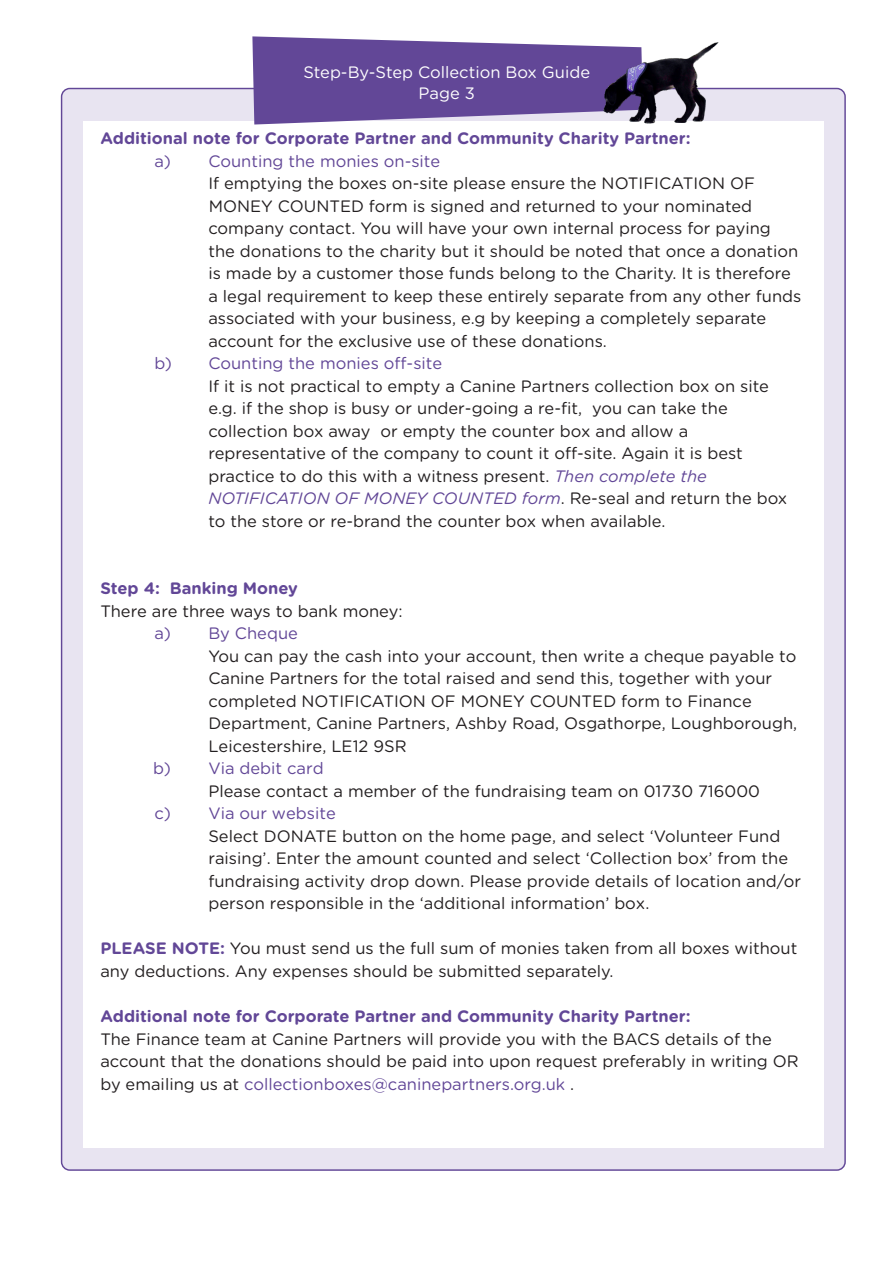
<style>
.page{position:relative;width:893px;height:1263px;background:#fff}
.page>*{position:absolute;margin:0;border:0;box-sizing:border-box;transform-origin:0 0}
.t1{font:16.5px/22.5px "Gotham Rounded";color:#231f20}
.t2{font:700 16.5px "Gotham Rounded";color:#624797}
.t3{font:16.5px "Gotham Rounded";color:#624797}
.t4{font:16.5px/21px "Gotham Rounded";color:#fff;text-align:center}
.s1{font-style:italic;color:#624797}
.s2{font-weight:700;color:#624797}
.s3{color:#624797}
</style>
<div class="page">
<div style="left:62px;top:89px;width:783px;height:1081px;background:#e8e4f1;border-radius:8px"></div>
<div style="left:83px;top:121px;width:741px;height:1027px;background:#fff"></div>
<svg style="left:252px;top:36px;width:346px;height:89px;background:#775fa5"></svg>
<img style="left:598px;top:42px;width:168px;height:82px">
<p class="t4" style="left:303px;top:60px;width:288px">Step-By-Step Collection Box Guide<br>Page 3</p>
<p class="t2" style="left:100px;top:126px;width:592px">Additional note for Corporate Partner and Community Charity Partner:</p>
<p class="t3" style="left:154px;top:150px;width:287px">a) Counting the monies on-site</p>
<p class="t1" style="left:208px;top:172px;width:548px">If emptying the boxes on-site please ensure the NOTIFICATION OF</p>
<p class="t1" style="left:209px;top:194px;width:545px">MONEY COUNTED form is signed and returned to your nominated</p>
<p class="t1" style="left:208px;top:217px;width:594px">company contact. You will have your own internal process for paying the donations to the charity but it should be noted that once a donation is made by a customer those funds belong to the Charity. It is therefore a legal requirement to keep these entirely separate from any other funds associated with your business, e.g by keeping a completely separate</p>
<p class="t1" style="left:208px;top:329px;width:400px">account for the exclusive use of these donations.</p>
<p class="t3" style="left:154px;top:352px;width:289px">b) Counting the monies off-site</p>
<p class="t1" style="left:208px;top:374px;width:580px">If it is not practical to empty a Canine Partners collection box on site e.g. if the shop is busy or under-going a re-fit, you can take the collection box away or empty the counter box and allow a representative of the company to count it off-site. Again it is best practice to do this with a witness present. <span class="s1">Then complete the NOTIFICATION OF MONEY COUNTED form</span>. Re-seal and return the box to the store or re-brand the counter box when available.</p>
<p class="t2" style="left:100px;top:576px;width:199px">Step 4: Banking Money</p>
<p class="t1" style="left:100px;top:599px;width:304px">There are three ways to bank money:</p>
<p class="t3" style="left:154px;top:622px;width:145px">a) By Cheque</p>
<p class="t1" style="left:208px;top:644px;width:589px">You can pay the cash into your account, then write a cheque payable to</p>
<p class="t1" style="left:208px;top:666px;width:565px">Canine Partners for the total raised and send this, together with your</p>
<p class="t1" style="left:208px;top:689px;width:545px">completed NOTIFICATION OF MONEY COUNTED form to Finance</p>
<p class="t1" style="left:208px;top:711px;width:590px">Department, Canine Partners, Ashby Road, Osgathorpe, Loughborough,</p>
<p class="t1" style="left:208px;top:734px;width:200px">Leicestershire, LE12 9SR</p>
<p class="t3" style="left:153px;top:757px;width:172px">b) Via debit card</p>
<p class="t1" style="left:208px;top:779px;width:553px">Please contact a member of the fundraising team on 01730 716000</p>
<p class="t3" style="left:155px;top:802px;width:183px">c) Via our website</p>
<p class="t1" style="left:208px;top:824px;width:573px">Select DONATE button on the home page, and select ‘Volunteer Fund</p>
<p class="t1" style="left:208px;top:846px;width:581px">raising’. Enter the amount counted and select ‘Collection box’ from the</p>
<p class="t1" style="left:208px;top:869px;width:594px">fundraising activity drop down. Please provide details of location and/or</p>
<p class="t1" style="left:208px;top:892px;width:442px">person responsible in the ‘additional information’ box.</p>
<p class="t1" style="left:100px;top:937px;width:698px"><span class="s2">PLEASE NOTE:</span> You must send us the full sum of monies taken from all boxes without any deductions. Any expenses should be submitted separately.</p>
<p class="t2" style="left:100px;top:1004px;width:592px">Additional note for Corporate Partner and Community Charity Partner:</p>
<p class="t1" style="left:100px;top:1027px;width:700px">The Finance team at Canine Partners will provide you with the BACS details of the account that the donations should be paid into upon request preferably in writing OR by emailing us at <span class="s3">collectionboxes@caninepartners.org.uk</span> .</p>
</div>
